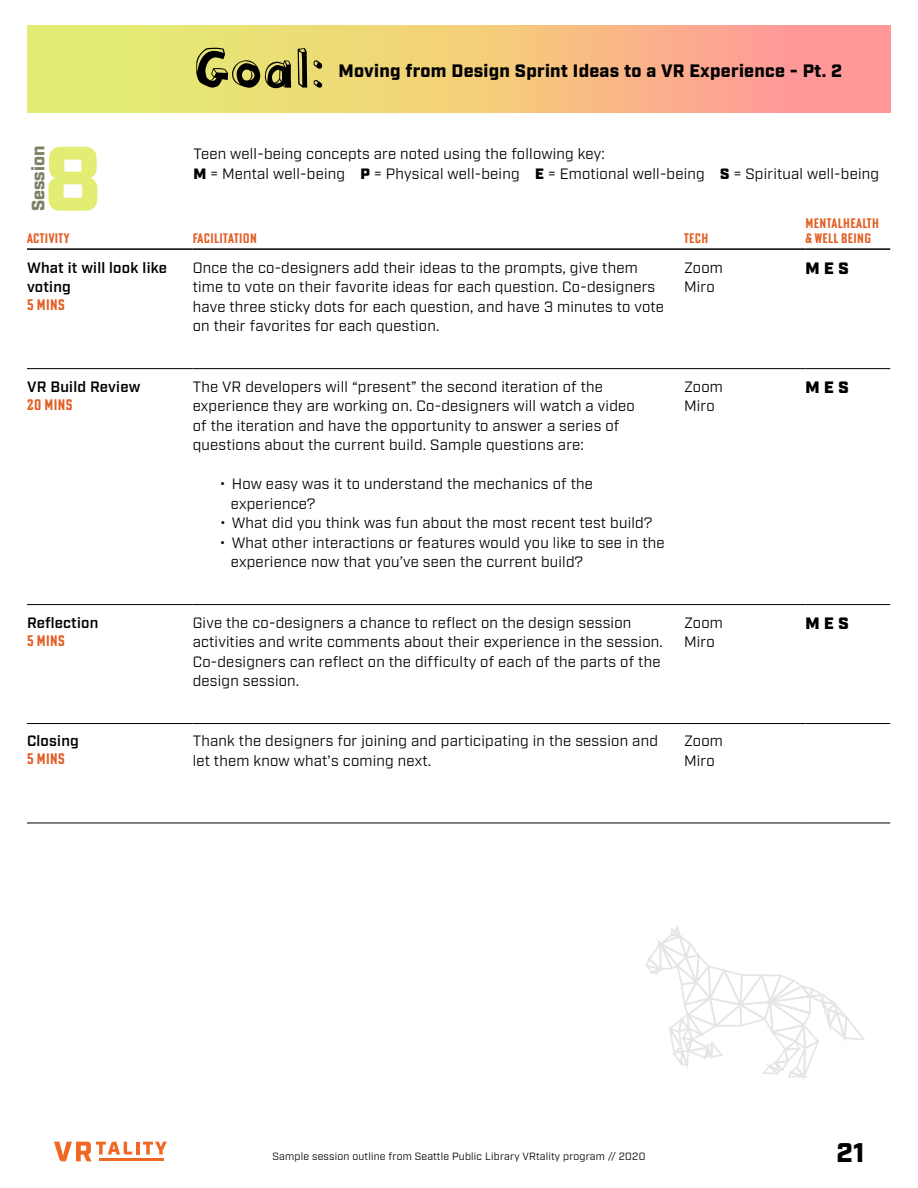
<style>
.page{position:relative;width:918px;height:1188px;background:#fff}
.page>*{position:absolute;margin:0;border:0;box-sizing:border-box;transform-origin:0 0}
.t1{font:900 91.5px "Industry";color:#e2ed74}
.t2{font:52.5px "Blockhead OT Black Face";color:#000}
.t3{font:900 27px "Industry";color:#000}
.t4{font:900 18px "Industry";letter-spacing:.015em;color:#000}
.t5{font:900 18px "Industry";color:#7f7f66}
.t6{font:900 16.5px "Industry";color:#000}
.t7{font:15px/19.5px "Industry";letter-spacing:.015em;color:#000}
.t8{font:600 15px/19.5px "Industry";letter-spacing:.015em;color:#000}
.t9{font:700 15px "Poster Gothic Ex Cond ATF";letter-spacing:.03em;color:#e25e24}
.t10{font:700 13.5px/15px "Poster Gothic Ex Cond ATF";letter-spacing:.03em;color:#e25e24}
.t11{font:10.5px "Industry";letter-spacing:.02em;color:#000}
.s1{font-weight:900}
</style>
<div class="page">
<div style="left:52px;top:1139px;width:117px;height:25px;background:#fff;opacity:.5"></div>
<svg style="left:54px;top:1142px;width:113px;height:19px"></svg>
<hr style="left:99px;top:1159px;width:64px;height:2px;background:#f16823">
<div style="left:27px;top:26px;width:864px;height:86px;background:linear-gradient(to right,#e1fa6b,#ff9697)"></div>
<hr style="left:27px;top:368px;width:166px;height:1px;background:#000">
<hr style="left:193px;top:368px;width:491px;height:1px;background:#000">
<hr style="left:684px;top:368px;width:122px;height:1px;background:#000">
<hr style="left:806px;top:368px;width:84px;height:1px;background:#000">
<hr style="left:27px;top:823px;width:166px;height:1px;background:#000">
<hr style="left:193px;top:823px;width:491px;height:1px;background:#000">
<hr style="left:684px;top:823px;width:122px;height:1px;background:#000">
<hr style="left:806px;top:823px;width:84px;height:1px;background:#000">
<hr style="left:27px;top:248px;width:166px;height:2px;background:#000">
<hr style="left:193px;top:248px;width:491px;height:2px;background:#000">
<hr style="left:684px;top:248px;width:122px;height:2px;background:#000">
<hr style="left:806px;top:248px;width:84px;height:2px;background:#000">
<hr style="left:27px;top:604px;width:166px;height:1px;background:#000">
<hr style="left:193px;top:604px;width:491px;height:1px;background:#000">
<hr style="left:684px;top:604px;width:122px;height:1px;background:#000">
<hr style="left:806px;top:604px;width:84px;height:1px;background:#000">
<hr style="left:27px;top:723px;width:166px;height:1px;background:#000">
<hr style="left:193px;top:723px;width:491px;height:1px;background:#000">
<hr style="left:684px;top:723px;width:122px;height:1px;background:#000">
<hr style="left:806px;top:723px;width:84px;height:1px;background:#000">
<svg style="left:646px;top:925px;width:219px;height:155px"></svg>
<h1 class="t1" style="left:44px;top:124px;width:59px">8</h1>
<p class="t5" style="left:28px;top:211px;width:67px;rotate:-90deg">Session</p>
<h2 class="t2" style="left:195px;top:22px;width:130px">Goal:</h2>
<p class="t4" style="left:338px;top:59px;width:505px">Moving from Design Sprint Ideas to a VR Experience - Pt. 2</p>
<p class="t7" style="left:193px;top:145px;width:687px">Teen well-being concepts are noted using the following key:<br><span class="s1">M</span> = Mental well-being <span class="s1">P</span> = Physical well-being <span class="s1">E</span> = Emotional well-being <span class="s1">S</span> = Spiritual well-being</p>
<p class="t10" style="left:27px;top:231px;width:44px">ACTIVITY</p>
<p class="t10" style="left:193px;top:231px;width:66px">FACILITATION</p>
<p class="t10" style="left:684px;top:231px;width:26px">TECH</p>
<p class="t10" style="left:806px;top:216px;width:75px">MENTALHEALTH &amp; WELL BEING</p>
<p class="t8" style="left:27px;top:258px;width:141px">What it will look like voting</p>
<p class="t9" style="left:27px;top:295px;width:40px">5 MINS</p>
<p class="t7" style="left:193px;top:258px;width:473px">Once the co-designers add their ideas to the prompts, give them time to vote on their favorite ideas for each question. Co-designers have three sticky dots for each question, and have 3 minutes to vote on their favorites for each question.</p>
<p class="t7" style="left:684px;top:258px;width:40px">Zoom<br>Miro</p>
<p class="t6" style="left:806px;top:258px;width:45px">M E S</p>
<p class="t8" style="left:27px;top:377px;width:115px">VR Build Review</p>
<p class="t9" style="left:27px;top:395px;width:47px">20 MINS</p>
<p class="t7" style="left:193px;top:377px;width:444px">The VR developers will “present” the second iteration of the experience they are working on. Co-designers will watch a video of the iteration and have the opportunity to answer a series of questions about the current build. Sample questions are:</p>
<p class="t7" style="left:231px;top:474px;width:363px;text-indent:-11px">• How easy was it to understand the mechanics of the experience?</p>
<p class="t7" style="left:220px;top:513px;width:434px">• What did you think was fun about the most recent test build?</p>
<p class="t7" style="left:231px;top:533px;width:435px;text-indent:-11px">• What other interactions or features would you like to see in the experience now that you’ve seen the current build?</p>
<p class="t7" style="left:684px;top:377px;width:40px">Zoom<br>Miro</p>
<p class="t6" style="left:806px;top:377px;width:45px">M E S</p>
<p class="t8" style="left:27px;top:613px;width:73px">Reflection</p>
<p class="t9" style="left:27px;top:630px;width:40px">5 MINS</p>
<p class="t7" style="left:193px;top:613px;width:472px">Give the co-designers a chance to reflect on the design session activities and write comments about their experience in the session.<br>Co-designers can reflect on the difficulty of each of the parts of the design session.</p>
<p class="t7" style="left:684px;top:613px;width:40px">Zoom<br>Miro</p>
<p class="t6" style="left:806px;top:613px;width:45px">M E S</p>
<p class="t8" style="left:27px;top:732px;width:53px">Closing</p>
<p class="t9" style="left:27px;top:749px;width:40px">5 MINS</p>
<p class="t7" style="left:193px;top:732px;width:467px">Thank the designers for joining and participating in the session and let them know what’s coming next.</p>
<p class="t7" style="left:684px;top:732px;width:40px">Zoom<br>Miro</p>
<p class="t11" style="left:273px;top:1150px;width:374px">Sample session outline from Seattle Public Library VRtality program // 2020</p>
<h3 class="t3" style="left:837px;top:1136px;width:29px">21</h3>
</div>
